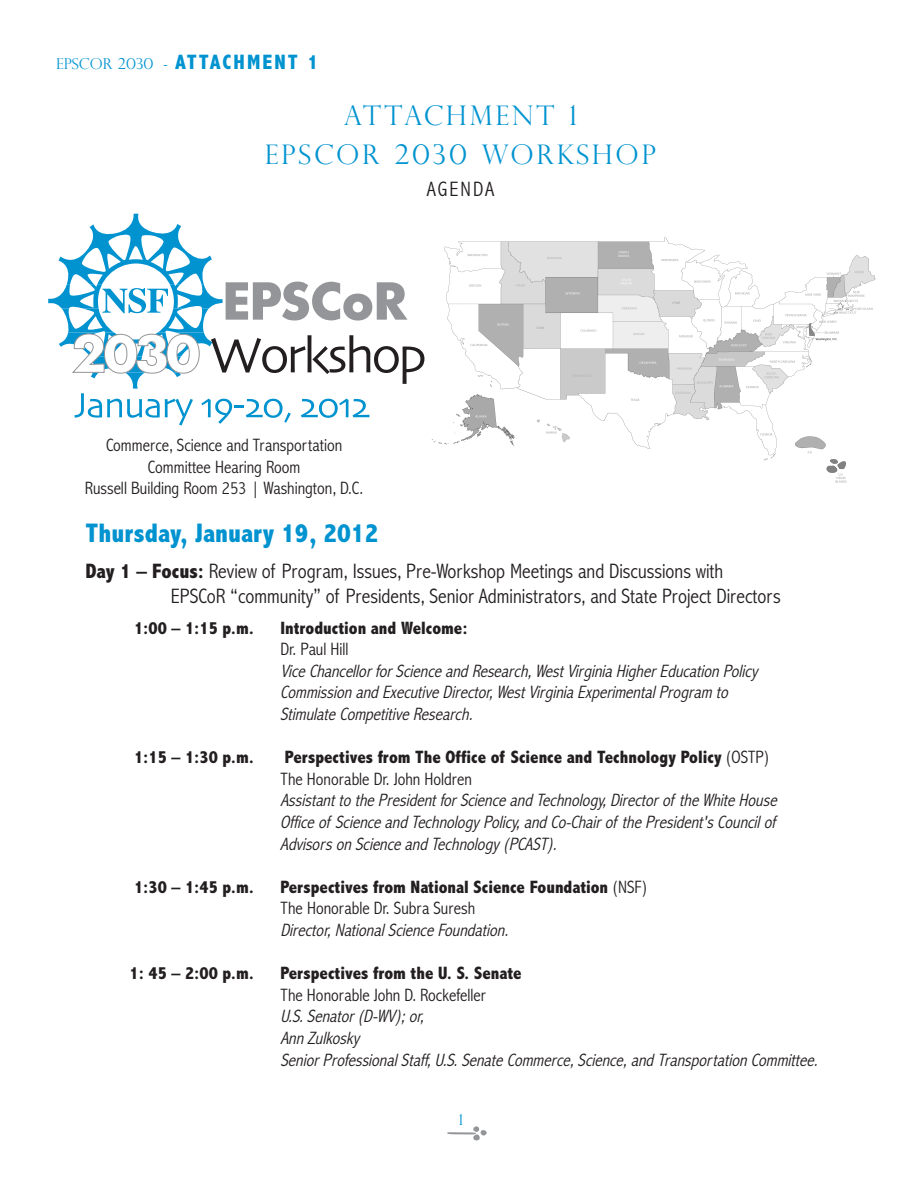
<style>
.page{position:relative;width:918px;height:1188px;background:#fff}
.page>*{position:absolute;margin:0;border:0;box-sizing:border-box;transform-origin:0 0}
.t1{font:300 27px/38.8px "Perpetua Titling";letter-spacing:.1em;color:#0093d0;text-align:center}
.t2{font:800 condensed 27px "Abadi";color:#0093d0}
.t3{font:300 condensed 21px/25.2px "Abadi";color:#231f20}
.t4{font:800 condensed 21px "Abadi";letter-spacing:.1em;color:#0093d0}
.t5{font:italic 300 condensed 18px/21.6px "Abadi";color:#231f20}
.t6{font:800 condensed 18px/21.6px "Abadi";color:#231f20}
.t7{font:300 condensed 18px/21.6px "Abadi";color:#231f20;text-align:center}
.t8{font:300 15px "Perpetua Titling";color:#0093d0}
.s1{font-family:"Perpetua Titling";font-weight:300;font-stretch:normal;font-size:15px}
.s2{font-weight:300;font-size:15px}
.s3{font-weight:800}
.s4{font-weight:300}
</style>
<div class="page">
<img style="left:431px;top:237px;width:445px;height:246px">
<svg style="left:48px;top:214px;width:376px;height:211px"></svg>
<svg style="left:447px;top:1126px;width:40px;height:14px"></svg>
<p class="t4" style="left:56px;top:49px;width:264px"><span class="s1">EPSCOR 2030</span> <span class="s2">-</span> ATTACHMENT 1</p>
<h1 class="t1" style="left:265px;top:96px;width:393px">ATTACHMENT 1<br>EPSCOR 2030 WORKSHOP</h1>
<p class="t3" style="left:427px;top:176px;width:69px">AGENDA</p>
<p class="t7" style="left:85px;top:434px;width:280px">Commerce, Science and Transportation<br>Committee Hearing Room<br>Russell Building Room 253 | Washington, D.C.</p>
<h1 class="t2" style="left:85px;top:517px;width:295px">Thursday, January 19, 2012</h1>
<p class="t3" style="left:171px;top:558px;width:612px;text-indent:-85px"><span class="s3">Day 1 – Focus:</span> Review of Program, Issues, Pre-Workshop Meetings and Discussions with<br>EPSCoR “community” of Presidents, Senior Administrators, and State Project Directors</p>
<p class="t6" style="left:134px;top:617px;width:122px">1:00 – 1:15 p.m.</p>
<p class="t6" style="left:280px;top:617px;width:189px">Introduction and Welcome:</p>
<p class="t7" style="left:280px;top:638px;width:70px">Dr. Paul Hill</p>
<p class="t5" style="left:280px;top:660px;width:479px">Vice Chancellor for Science and Research, West Virginia Higher Education Policy<br>Commission and Executive Director, West Virginia Experimental Program to<br>Stimulate Competitive Research.</p>
<p class="t6" style="left:134px;top:746px;width:122px">1:15 – 1:30 p.m.</p>
<p class="t6" style="left:280px;top:746px;width:491px">Perspectives from The Office of Science and Technology Policy <span class="s4">(OSTP)<br>The Honorable Dr. John Holdren</span></p>
<p class="t5" style="left:280px;top:789px;width:502px;text-align:justify">Assistant to the President for Science and Technology, Director of the White House Office of Science and Technology Policy, and Co-Chair of the President's Council of Advisors on Science and Technology (PCAST).</p>
<p class="t6" style="left:134px;top:876px;width:122px">1:30 – 1:45 p.m.</p>
<p class="t6" style="left:280px;top:876px;width:369px">Perspectives from National Science Foundation <span class="s4">(NSF)<br>The Honorable Dr. Subra Suresh</span></p>
<p class="t5" style="left:280px;top:919px;width:234px">Director, National Science Foundation.</p>
<p class="t6" style="left:130px;top:962px;width:126px">1: 45 – 2:00 p.m.</p>
<p class="t6" style="left:280px;top:962px;width:243px">Perspectives from the U. S. Senate</p>
<p class="t7" style="left:280px;top:984px;width:207px">The Honorable John D. Rockefeller</p>
<p class="t5" style="left:280px;top:1005px;width:543px">U.S. Senator (D-WV); or,<br>Ann Zulkosky<br>Senior Professional Staff, U.S. Senate Commerce, Science, and Transportation Committee.</p>
<p class="t8" style="left:459px;top:1111px;width:6px">1</p>
</div>
